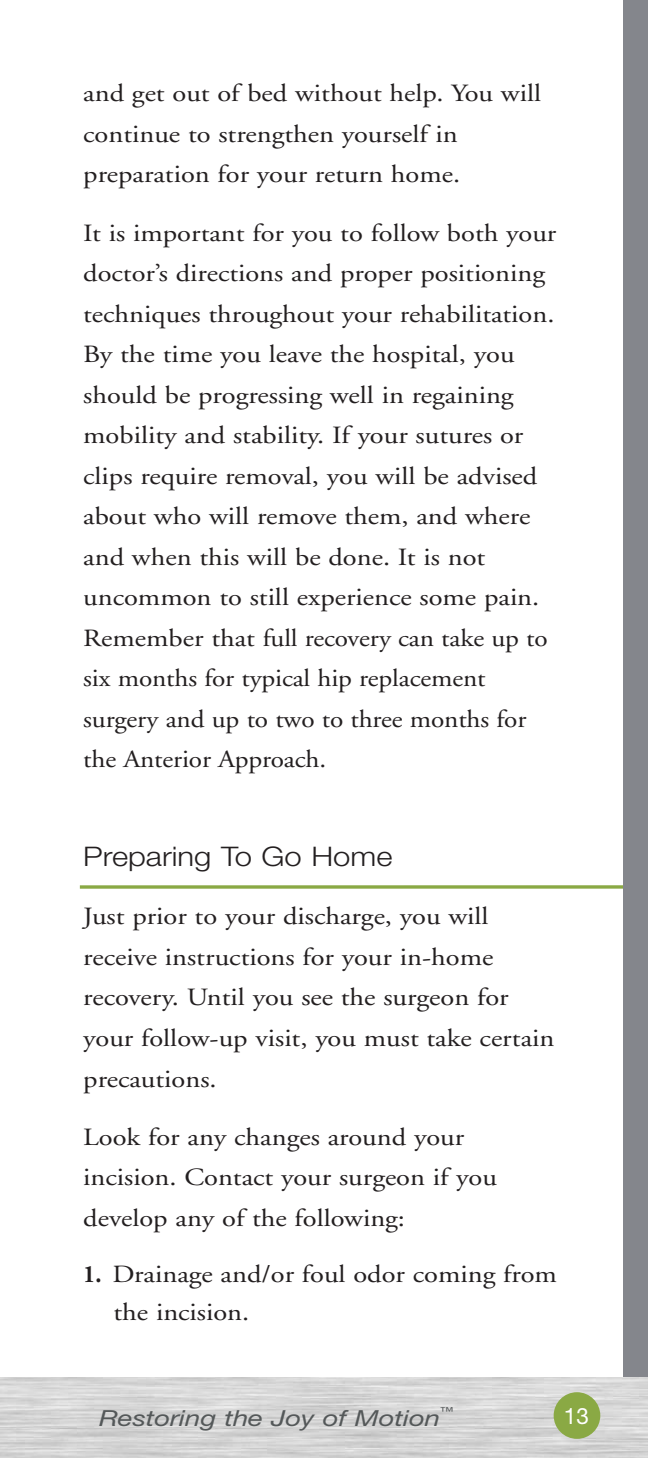
<style>
.page{position:relative;width:648px;height:1458px;background:#fff}
.page>*{position:absolute;margin:0;border:0;box-sizing:border-box;transform-origin:0 0}
.t1{font:300 27px "Helvetica Neue";color:#231f20;scale:1.15 1}
.t2{font:24.75px/40.5px "Adobe Garamond";color:#231f20;scale:1.15 1}
.t3{font:22.5px "Helvetica Neue";color:#fff}
.t4{font:italic 22.05px "Helvetica Neue";letter-spacing:-.005em;color:#545859;scale:1.25 1}
.t5{font:italic 11.03px "Helvetica Neue";color:#545859;scale:1.25 1}
.s1{font-weight:700}
</style>
<div class="page">
<svg style="left:80px;top:885px;width:544px;height:4px;background:#9bb560"></svg>
<div style="left:624px;top:0;width:24px;height:1458px;background:#84868c"></div>
<img style="left:0;top:1377px;width:648px;height:81px">
<div style="left:554px;top:1392px;width:46px;height:47px;background:#8aa944;border-radius:50%"></div>
<p class="t2" style="left:83px;top:75px;width:400px">and get out of bed without help. You will continue to strengthen yourself in preparation for your return home.</p>
<p class="t2" style="left:83px;top:215px;width:413px">It is important for you to follow both your doctor’s directions and proper positioning techniques throughout your rehabilitation.<br>By the time you leave the hospital, you should be progressing well in regaining mobility and stability. If your sutures or clips require removal, you will be advised about who will remove them, and where and when this will be done. It is not uncommon to still experience some pain.<br>Remember that full recovery can take up to six months for typical hip replacement surgery and up to two to three months for the Anterior Approach.</p>
<p class="t1" style="left:83px;top:847px;width:270px">Preparing To Go Home</p>
<p class="t2" style="left:83px;top:899px;width:411px">Just prior to your discharge, you will receive instructions for your in-home recovery. Until you see the surgeon for your follow-up visit, you must take certain precautions.</p>
<p class="t2" style="left:83px;top:1119px;width:361px">Look for any changes around your incision. Contact your surgeon if you develop any of the following:</p>
<p class="t2" style="left:114px;top:1258px;width:387px;line-height:38.2px;text-indent:-30px"><span class="s1">1.</span> Drainage and/or foul odor coming from the incision.</p>
<p class="t5" style="left:440px;top:1407px;width:12px">™</p>
<p class="t4" style="left:99px;top:1410px;width:274px">Restoring the Joy of Motion</p>
<p class="t3" style="left:564px;top:1408px;width:27px">13</p>
</div>
